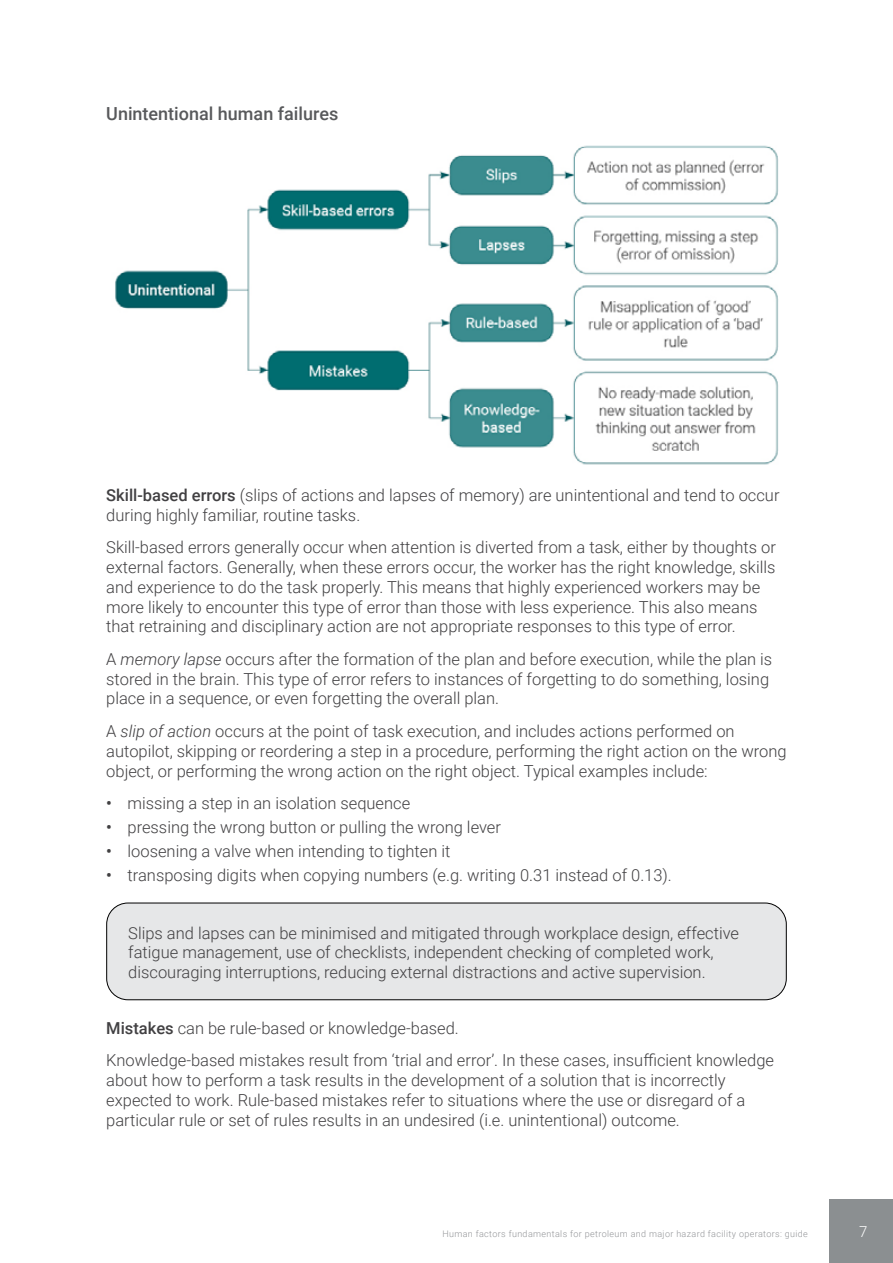
<style>
.page{position:relative;width:893px;height:1263px;background:#fff}
.page>*{position:absolute;margin:0;border:0;box-sizing:border-box;transform-origin:0 0}
.Heading_3{font:500 18px "Roboto";color:#58595b}
.Text{font:300 16.5px/19.8px "Roboto";color:#414042}
.t1{font:300 15px "Roboto";color:#fff}
.t2{font:300 9px "Roboto";letter-spacing:.04em;color:#939598}
.s1{font-weight:500}
.s2{font-style:italic}
</style>
<div class="page">
<div style="left:829px;top:1199px;width:64px;height:64px;background:#8b8f91"></div>
<img style="left:115px;top:145px;width:664px;height:320px">
<div style="left:107px;top:903px;width:679px;height:97px;background:#e6e7e8;border-radius:21px"></div>
<div style="left:106px;top:903px;width:681px;height:97px;border:1px solid #000;border-radius:21px"></div>
<h3 class="Heading_3" style="left:106px;top:101px;width:233px">Unintentional human failures</h3>
<p class="Text" style="left:106px;top:484px;width:675px"><span class="s1">Skill-based errors</span> (slips of actions and lapses of memory) are unintentional and tend to occur during highly familiar, routine tasks.</p>
<p class="Text" style="left:106px;top:537px;width:671px">Skill-based errors generally occur when attention is diverted from a task, either by thoughts or external factors. Generally, when these errors occur, the worker has the right knowledge, skills and experience to do the task properly. This means that highly experienced workers may be more likely to encounter this type of error than those with less experience. This also means that retraining and disciplinary action are not appropriate responses to this type of error.</p>
<p class="Text" style="left:106px;top:648px;width:667px">A <span class="s2">memory lapse</span> occurs after the formation of the plan and before execution, while the plan is stored in the brain. This type of error refers to instances of forgetting to do something, losing place in a sequence, or even forgetting the overall plan.</p>
<p class="Text" style="left:106px;top:721px;width:682px">A <span class="s2">slip of action</span> occurs at the point of task execution, and includes actions performed on autopilot, skipping or reordering a step in a procedure, performing the right action on the wrong object, or performing the wrong action on the right object. Typical examples include:</p>
<p class="Text" style="left:106px;top:793px;width:305px"><span class="s1">•</span> missing a step in an isolation sequence</p>
<p class="Text" style="left:106px;top:817px;width:396px"><span class="s1">•</span> pressing the wrong button or pulling the wrong lever</p>
<p class="Text" style="left:106px;top:841px;width:346px"><span class="s1">•</span> loosening a valve when intending to tighten it</p>
<p class="Text" style="left:106px;top:865px;width:567px"><span class="s1">•</span> transposing digits when copying numbers (e.g. writing 0.31 instead of 0.13).</p>
<p class="Text" style="left:128px;top:922px;width:612px">Slips and lapses can be minimised and mitigated through workplace design, effective fatigue management, use of checklists, independent checking of completed work, discouraging interruptions, reducing external distractions and active supervision.</p>
<p class="Text" style="left:106px;top:1017px;width:354px"><span class="s1">Mistakes</span> can be rule-based or knowledge-based.</p>
<p class="Text" style="left:106px;top:1050px;width:669px">Knowledge-based mistakes result from ‘trial and error’. In these cases, insufficient knowledge about how to perform a task results in the development of a solution that is incorrectly expected to work. Rule-based mistakes refer to situations where the use or disregard of a particular rule or set of rules results in an undesired (i.e. unintentional) outcome.</p>
<p class="t2" style="left:442px;top:1228px;width:367px">Human factors fundamentals for petroleum and major hazard facility operators: guide</p>
<p class="t1" style="left:859px;top:1221px;width:10px">7</p>
</div>
